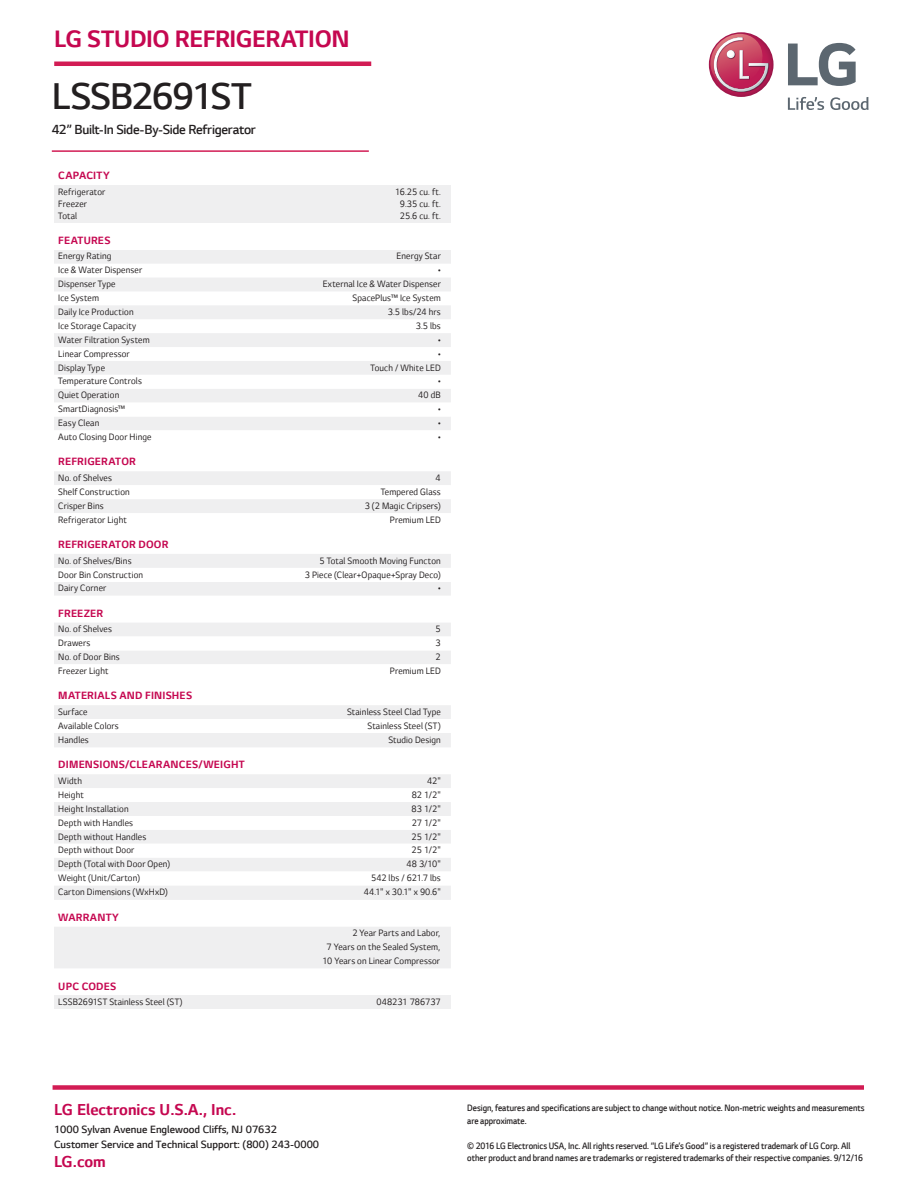
<style>
.page{position:relative;width:918px;height:1188px;background:#fff}
.page>*{position:absolute;margin:0;border:0;box-sizing:border-box;transform-origin:0 0}
.t1{font:300 42.3px "LG Smart";letter-spacing:-.04em;color:#231f20}
.t2{font:700 27px "LG Smart";letter-spacing:-.015em;color:#c50750}
.t3{font:700 18px "LG Smart";color:#c50750}
.t4{font:300 15px "LG Smart";letter-spacing:-.02em;color:#231f20}
.t5{font:700 12px "LG Smart";letter-spacing:.015em;color:#c50750}
.t6{font:300 12px/15px "LG Smart";color:#231f20}
.t7{font:10.5px/14px "LG Smart";letter-spacing:.015em;color:#231f20;text-align:right;scale:.95 1}
.t8{font:300 10.5px/12.6px "LG Smart";letter-spacing:-.005em;color:#231f20;scale:.9 1}
</style>
<div class="page">
<svg style="left:788px;top:97px;width:36px;height:13px"></svg>
<svg style="left:830px;top:97px;width:39px;height:13px"></svg>
<svg style="left:788px;top:43px;width:68px;height:43px"></svg>
<svg style="left:709px;top:32px;width:65px;height:65px"></svg>
<svg style="left:708px;top:34px;width:62px;height:59px"></svg>
<div style="left:53px;top:1085px;width:811px;height:5px;background:#d21c54"></div>
<hr style="left:54px;top:62px;width:317px;height:4px;background:#d21c54">
<hr style="left:52px;top:150px;width:317px;height:2px;background:#d21c54">
<div style="left:54px;top:185px;width:397px;height:38px;background:#efeff0"></div>
<div style="left:54px;top:250px;width:397px;height:14px;background:#efeff0"></div>
<svg style="left:54px;top:278px;width:397px;height:69px;fill:#efeff0"></svg>
<svg style="left:54px;top:361px;width:397px;height:69px"></svg>
<svg style="left:54px;top:471px;width:397px;height:42px"></svg>
<div style="left:54px;top:554px;width:397px;height:41px;background:#efeff0"></div>
<div style="left:54px;top:568px;width:397px;height:14px;background:#fff"></div>
<svg style="left:54px;top:623px;width:397px;height:41px"></svg>
<div style="left:54px;top:705px;width:397px;height:42px;background:#efeff0"></div>
<div style="left:54px;top:719px;width:397px;height:14px;background:#fff"></div>
<hr style="left:54px;top:747px;width:397px;height:1px;background:#efeff0">
<div style="left:54px;top:774px;width:397px;height:125px;background:#efeff0"></div>
<svg style="left:54px;top:788px;width:397px;height:97px"></svg>
<hr style="left:54px;top:899px;width:397px;height:1px;background:#efeff0">
<div style="left:54px;top:927px;width:397px;height:41px;background:#efeff0"></div>
<div style="left:54px;top:995px;width:397px;height:14px;background:#efeff0"></div>
<h2 class="t2" style="left:54px;top:24px;width:297px">LG STUDIO REFRIGERATION</h2>
<h1 class="t1" style="left:52px;top:73px;width:201px">LSSB2691ST</h1>
<h3 class="t4" style="left:52px;top:121px;width:206px">42” Built-In Side-By-Side Refrigerator</h3>
<p class="t5" style="left:58px;top:169px;width:53px">CAPACITY</p>
<p class="t7" style="left:58px;top:184px;width:51px">Refrigerator</p>
<p class="t7" style="left:395px;top:184px;width:50px">16.25 cu. ft.</p>
<p class="t7" style="left:58px;top:196px;width:32px">Freezer</p>
<p class="t7" style="left:400px;top:196px;width:44px">9.35 cu. ft.</p>
<p class="t7" style="left:58px;top:208px;width:21px">Total</p>
<p class="t7" style="left:400px;top:208px;width:45px">25.6 cu. ft.</p>
<p class="t5" style="left:58px;top:234px;width:54px">FEATURES</p>
<p class="t7" style="left:58px;top:249px;width:57px">Energy Rating</p>
<p class="t7" style="left:397px;top:249px;width:48px">Energy Star</p>
<p class="t7" style="left:58px;top:263px;width:90px">Ice &amp; Water Dispenser</p>
<p class="t7" style="left:438px;top:263px;width:4px">•</p>
<p class="t7" style="left:58px;top:277px;width:62px">Dispenser Type</p>
<p class="t7" style="left:323px;top:277px;width:126px">External Ice &amp; Water Dispenser</p>
<p class="t7" style="left:58px;top:291px;width:44px">Ice System</p>
<p class="t7" style="left:353px;top:291px;width:94px">SpacePlus™ Ice System</p>
<p class="t7" style="left:58px;top:305px;width:81px">Daily Ice Production</p>
<p class="t7" style="left:388px;top:305px;width:57px">3.5 lbs/24 hrs</p>
<p class="t7" style="left:58px;top:319px;width:83px">Ice Storage Capacity</p>
<p class="t7" style="left:416px;top:319px;width:28px">3.5 lbs</p>
<p class="t7" style="left:58px;top:333px;width:98px">Water Filtration System</p>
<p class="t7" style="left:438px;top:333px;width:4px">•</p>
<p class="t7" style="left:58px;top:347px;width:77px">Linear Compressor</p>
<p class="t7" style="left:438px;top:347px;width:4px">•</p>
<p class="t7" style="left:58px;top:360px;width:51px">Display Type</p>
<p class="t7" style="left:371px;top:360px;width:75px">Touch / White LED</p>
<p class="t7" style="left:58px;top:374px;width:89px">Temperature Controls</p>
<p class="t7" style="left:438px;top:374px;width:4px">•</p>
<p class="t7" style="left:58px;top:388px;width:66px">Quiet Operation</p>
<p class="t7" style="left:418px;top:388px;width:25px">40 dB</p>
<p class="t7" style="left:58px;top:402px;width:72px">SmartDiagnosis™</p>
<p class="t7" style="left:438px;top:402px;width:4px">•</p>
<p class="t7" style="left:58px;top:416px;width:45px">Easy Clean</p>
<p class="t7" style="left:438px;top:416px;width:4px">•</p>
<p class="t7" style="left:58px;top:430px;width:100px">Auto Closing Door Hinge</p>
<p class="t7" style="left:438px;top:430px;width:4px">•</p>
<p class="t5" style="left:58px;top:455px;width:79px">REFRIGERATOR</p>
<p class="t7" style="left:58px;top:471px;width:58px">No. of Shelves</p>
<p class="t7" style="left:436px;top:471px;width:7px">4</p>
<p class="t7" style="left:58px;top:485px;width:77px">Shelf Construction</p>
<p class="t7" style="left:381px;top:485px;width:65px">Tempered Glass</p>
<p class="t7" style="left:58px;top:499px;width:49px">Crisper Bins</p>
<p class="t7" style="left:365px;top:499px;width:82px">3 (2 Magic Cripsers)</p>
<p class="t7" style="left:58px;top:513px;width:74px">Refrigerator Light</p>
<p class="t7" style="left:390px;top:513px;width:55px">Premium LED</p>
<p class="t5" style="left:58px;top:538px;width:111px">REFRIGERATOR DOOR</p>
<p class="t7" style="left:58px;top:554px;width:79px">No. of Shelves/Bins</p>
<p class="t7" style="left:319px;top:554px;width:129px">5 Total Smooth Moving Functon</p>
<p class="t7" style="left:58px;top:567px;width:91px">Door Bin Construction</p>
<p class="t7" style="left:305px;top:567px;width:145px">3 Piece (Clear+Opaque+Spray Deco)</p>
<p class="t7" style="left:58px;top:581px;width:52px">Dairy Corner</p>
<p class="t7" style="left:438px;top:581px;width:4px">•</p>
<p class="t5" style="left:58px;top:606px;width:46px">FREEZER</p>
<p class="t7" style="left:58px;top:622px;width:58px">No. of Shelves</p>
<p class="t7" style="left:436px;top:622px;width:7px">5</p>
<p class="t7" style="left:58px;top:636px;width:35px">Drawers</p>
<p class="t7" style="left:436px;top:636px;width:7px">3</p>
<p class="t7" style="left:58px;top:650px;width:66px">No. of Door Bins</p>
<p class="t7" style="left:436px;top:650px;width:7px">2</p>
<p class="t7" style="left:58px;top:664px;width:54px">Freezer Light</p>
<p class="t7" style="left:390px;top:664px;width:55px">Premium LED</p>
<p class="t5" style="left:58px;top:689px;width:135px">MATERIALS AND FINISHES</p>
<p class="t7" style="left:58px;top:705px;width:32px">Surface</p>
<p class="t7" style="left:347px;top:705px;width:100px">Stainless Steel Clad Type</p>
<p class="t7" style="left:58px;top:719px;width:65px">Available Colors</p>
<p class="t7" style="left:368px;top:719px;width:79px">Stainless Steel (ST)</p>
<p class="t7" style="left:58px;top:733px;width:34px">Handles</p>
<p class="t7" style="left:389px;top:733px;width:57px">Studio Design</p>
<p class="t5" style="left:58px;top:758px;width:188px">DIMENSIONS/CLEARANCES/WEIGHT</p>
<p class="t7" style="left:58px;top:774px;width:26px">Width</p>
<p class="t7" style="left:427px;top:774px;width:16px">42"</p>
<p class="t7" style="left:58px;top:788px;width:28px">Height</p>
<p class="t7" style="left:412px;top:788px;width:32px">82 1/2"</p>
<p class="t7" style="left:58px;top:802px;width:76px">Height Installation</p>
<p class="t7" style="left:412px;top:802px;width:32px">83 1/2"</p>
<p class="t7" style="left:58px;top:816px;width:80px">Depth with Handles</p>
<p class="t7" style="left:412px;top:816px;width:32px">27 1/2"</p>
<p class="t7" style="left:58px;top:829px;width:94px">Depth without Handles</p>
<p class="t7" style="left:412px;top:829px;width:32px">25 1/2"</p>
<p class="t7" style="left:58px;top:843px;width:82px">Depth without Door</p>
<p class="t7" style="left:412px;top:843px;width:32px">25 1/2"</p>
<p class="t7" style="left:58px;top:857px;width:119px">Depth (Total with Door Open)</p>
<p class="t7" style="left:406px;top:857px;width:38px">48 3/10"</p>
<p class="t7" style="left:58px;top:871px;width:88px">Weight (Unit/Carton)</p>
<p class="t7" style="left:371px;top:871px;width:75px">542 lbs / 621.7 lbs</p>
<p class="t7" style="left:58px;top:885px;width:117px">Carton Dimensions (WxHxD)</p>
<p class="t7" style="left:364px;top:885px;width:83px">44.1" x 30.1" x 90.6"</p>
<p class="t5" style="left:58px;top:911px;width:62px">WARRANTY</p>
<p class="t7" style="left:322px;top:926px;width:125px">2 Year Parts and Labor,<br>7 Years on the Sealed System,<br>10 Years on Linear Compressor</p>
<p class="t5" style="left:58px;top:979px;width:60px">UPC CODES</p>
<p class="t7" style="left:58px;top:995px;width:132px">LSSB2691ST Stainless Steel (ST)</p>
<p class="t7" style="left:376px;top:995px;width:69px">048231 786737</p>
<h3 class="t3" style="left:54px;top:1099px;width:184px">LG Electronics U.S.A., Inc.</h3>
<p class="t6" style="left:54px;top:1122px;width:267px">1000 Sylvan Avenue Englewood Cliffs, NJ 07632<br>Customer Service and Technical Support: (800) 243-0000</p>
<h3 class="t3" style="left:54px;top:1152px;width:53px">LG.com</h3>
<p class="t8" style="left:467px;top:1102px;width:443px">Design, features and specifications are subject to change without notice. Non-metric weights and measurements are approximate.</p>
<p class="t8" style="left:467px;top:1139px;width:441px">© 2016 LG Electronics USA, Inc. All rights reserved. “LG Life’s Good” is a registered trademark of LG Corp. All other product and brand names are trademarks or registered trademarks of their respective companies. 9/12/16</p>
</div>
